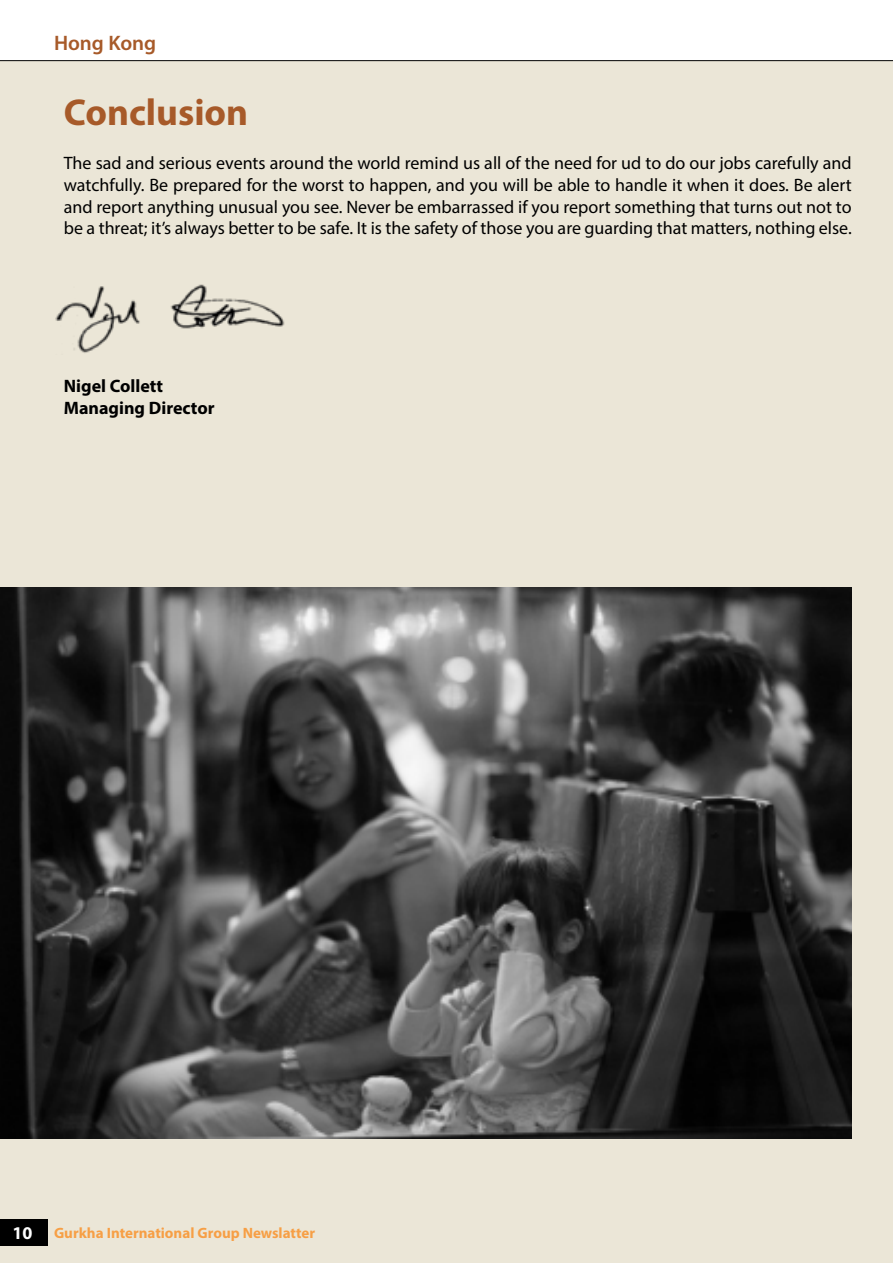
<style>
.page{position:relative;width:893px;height:1263px;background:#ebe6d7}
.page>*{position:absolute;margin:0;border:0;box-sizing:border-box;transform-origin:0 0}
.t1{font:700 37.5px "Myriad Pro";color:#a75a29}
.t2{font:600 21px "Myriad Pro";color:#a75a29}
.t3{font:18px/21.6px "Myriad Pro";color:#000;text-align:justify}
.t4{font:700 18px/21.6px "Myriad Pro";color:#000}
.t5{font:700 15px "Myriad Pro";color:#f79f45}
.s1{font-size:18px;color:#fff}
</style>
<div class="page">
<img style="left:0;top:587px;width:852px;height:552px">
<div style="left:0;top:0;width:893px;height:61px;background:#fff"></div>
<div style="left:0;top:1219px;width:47px;height:26px;background:#000"></div>
<img style="left:55px;top:284px;width:230px;height:69px">
<p class="t2" style="left:54px;top:29px;width:104px">Hong Kong</p>
<h1 class="t1" style="left:64px;top:87px;width:186px">Conclusion</h1>
<p class="t3" style="left:64px;top:152px;width:789px">The sad and serious events around the world remind us all of the need for ud to do our jobs carefully and watchfully. Be prepared for the worst to happen, and you will be able to handle it when it does. Be alert and report anything unusual you see. Never be embarrassed if you report something that turns out not to be a threat; it’s always better to be safe. It is the safety of those you are guarding that matters, nothing else.</p>
<p class="t4" style="left:64px;top:375px;width:152px">Nigel Collett<br>Managing Director</p>
<p class="t5" style="left:13px;top:1223px;width:304px"><span class="s1">10</span> Gurkha International Group Newslatter</p>
</div>
